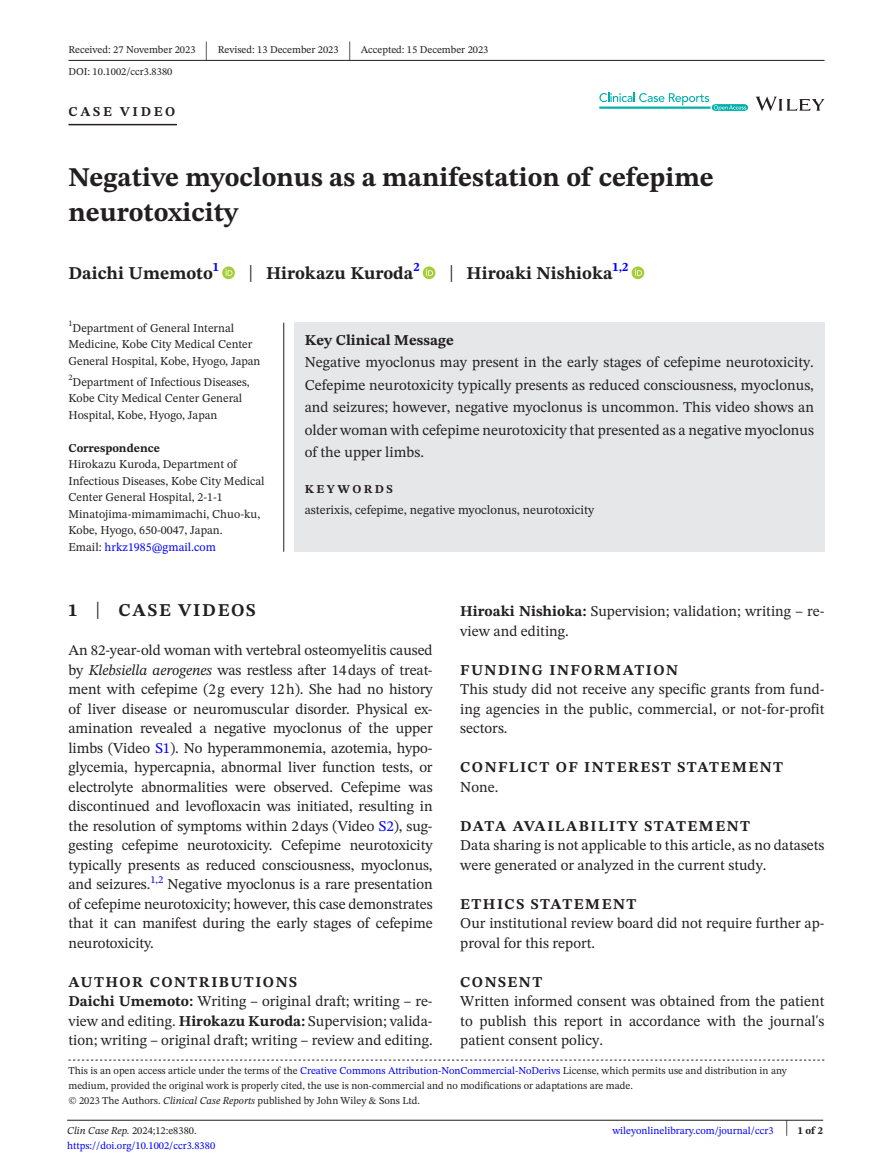
<style>
.page{position:relative;width:893px;height:1174px;background:#fff}
.page>*{position:absolute;margin:0;border:0;box-sizing:border-box;transform-origin:0 0}
.t1{font:700 27px/34.5px "STIX Two Text";color:#231f20}
.t2{font:25.65px "STIX Two Text";color:#231f20;scale:.49 1}
.t3{font:700 18px "STIX Two Text";color:#231f20}
.t4{font:700 18px "STIX Two Text";letter-spacing:.1em;color:#231f20}
.t5{font:15px/19.5px "STIX Two Text";color:#231f20;text-align:justify}
.t6{font:700 15px "STIX Two Text";letter-spacing:.1em;color:#231f20}
.t7{font:700 15px "STIX Two Text";color:#231f20}
.t8{font:700 13.5px "STIX Two Text";letter-spacing:.2em;color:#231f20}
.t9{font:12.75px "STIX Two Text";color:#231f20}
.t10{font:12px/16.5px "STIX Two Text";color:#231f20}
.t11{font:700 12px "STIX Two Text";color:#231f20}
.t12{font:700 12px "STIX Two Text";letter-spacing:.2em;color:#231f20}
.t13{font:10.5px/15px "STIX Two Text";color:#231f20}
.t14{font:10.5px "STIX Two Text";color:#00f}
.t15{font:700 10.5px "STIX Two Text";color:#231f20}
.s1{font-weight:400;font-size:23.4px}
.s2{color:#00f}
.s3{font-weight:400;font-size:23.7px}
.s4{font-style:italic}
.s5{font-weight:700}
.s6{font-weight:400;font-size:22.2px}
</style>
<div class="page">
<hr style="left:67px;top:1119px;width:756px;height:1px;background:#231f20">
<svg style="left:756px;top:97px;width:68px;height:14px"></svg>
<svg style="left:599px;top:93px;width:149px;height:18px"></svg>
<hr style="left:68px;top:60px;width:756px;height:1px;background:#231f20">
<hr style="left:68px;top:124px;width:109px;height:1px;background:#231f20">
<svg style="left:222px;top:266px;width:13px;height:13px"></svg>
<svg style="left:226px;top:269px;width:6px;height:7px"></svg>
<div style="left:423px;top:266px;width:12px;height:13px;background:#a5cd39;border-radius:50%"></div>
<svg style="left:426px;top:269px;width:7px;height:7px"></svg>
<div style="left:632px;top:266px;width:12px;height:13px;background:#a5cd39;border-radius:50%"></div>
<svg style="left:635px;top:269px;width:7px;height:7px"></svg>
<svg style="left:68px;top:1059px;width:756px;height:1px"></svg>
<div style="left:294px;top:323px;width:530px;height:229px;background:#e6e7e9"></div>
<hr style="left:283px;top:323px;width:1px;height:229px;background:#231f20">
<p class="t13" style="left:68px;top:42px;width:129px">Received: 27 November 2023</p>
<h2 class="t2" style="left:205px;top:32px;width:8px">|</h2>
<p class="t13" style="left:218px;top:42px;width:122px">Revised: 13 December 2023</p>
<h2 class="t2" style="left:348px;top:32px;width:8px">|</h2>
<p class="t13" style="left:361px;top:42px;width:129px">Accepted: 15 December 2023</p>
<p class="t13" style="left:68px;top:64px;width:105px">DOI: 10.1002/ccr3.8380</p>
<p class="t8" style="left:68px;top:101px;width:108px">CASE VIDEO</p>
<h1 class="t1" style="left:68px;top:161px;width:647px">Negative myoclonus as a manifestation of cefepime neurotoxicity</h1>
<p class="t3" style="left:68px;top:260px;width:152px">Daichi Umemoto<sup>1</sup></p>
<p class="t3" style="left:249px;top:260px;width:173px"><span class="s1">|</span> Hirokazu Kuroda<sup>2</sup></p>
<p class="t3" style="left:449px;top:260px;width:181px"><span class="s1">|</span> Hiroaki Nishioka<sup>1,2</sup></p>
<p class="t10" style="left:68px;top:319px;width:194px"><sup>1</sup>Department of General Internal<br>Medicine, Kobe City Medical Center<br>General Hospital, Kobe, Hyogo, Japan</p>
<p class="t10" style="left:68px;top:373px;width:183px"><sup>2</sup>Department of Infectious Diseases,<br>Kobe City Medical Center General<br>Hospital, Kobe, Hyogo, Japan</p>
<p class="t11" style="left:68px;top:439px;width:93px">Correspondence</p>
<p class="t10" style="left:68px;top:456px;width:198px">Hirokazu Kuroda, Department of Infectious Diseases, Kobe City Medical Center General Hospital, 2-1-1<br>Minatojima-mimamimachi, Chuo-ku, Kobe, Hyogo, 650-0047, Japan.<br>Email: <span class="s2">hrkz1985@gmail.com</span></p>
<p class="t7" style="left:305px;top:329px;width:150px">Key Clinical Message</p>
<p class="t5" style="left:305px;top:351px;width:511px;line-height:22.5px">Negative myoclonus may present in the early stages of cefepime neurotoxicity.<br>Cefepime neurotoxicity typically presents as reduced consciousness, myoclonus, and seizures; however, negative myoclonus is uncommon. This video shows an older woman with cefepime neurotoxicity that presented as a negative myoclonus of the upper limbs.</p>
<p class="t12" style="left:305px;top:480px;width:90px">KEYWORDS</p>
<p class="t9" style="left:305px;top:501px;width:291px">asterixis, cefepime, negative myoclonus, neurotoxicity</p>
<p class="t4" style="left:68px;top:597px;width:189px">1 <span class="s3">|</span> CASE VIDEOS</p>
<p class="t5" style="left:68px;top:640px;width:366px">An 82-year-old woman with vertebral osteomyelitis caused by <span class="s4">Klebsiella aerogenes</span> was restless after 14days of treat&shy;ment with cefepime (2g every 12h). She had no history of liver disease or neuromuscular disorder. Physical ex&shy;amination revealed a negative myoclonus of the upper limbs (Video <span class="s2">S1</span>). No hyperammonemia, azotemia, hypo&shy;glycemia, hypercapnia, abnormal liver function tests, or electrolyte abnormalities were observed. Cefepime was discontinued and levofloxacin was initiated, resulting in the resolution of symptoms within 2days (Video <span class="s2">S2</span>), sug&shy;gesting cefepime neurotoxicity. Cefepime neurotoxicity typically presents as reduced consciousness, myoclonus, and seizures.</p>
<p class="t14" style="left:150px;top:871px;width:14px">1,2</p>
<p class="t5" style="left:68px;top:874px;width:366px;text-indent:99px">Negative myoclonus is a rare presentation of cefepime neurotoxicity; however, this case demonstrates that it can manifest during the early stages of cefepime neurotoxicity.</p>
<p class="t5" style="left:68px;top:972px;width:366px;text-align:left"><span class="s5">AUTHOR CONTRIBUTIONS<br>Daichi Umemoto:</span> Writing – original draft; writing – re&shy;view and editing. <span class="s5">Hirokazu Kuroda:</span> Supervision; valida&shy;tion; writing – original draft; writing – review and editing.</p>
<p class="t5" style="left:460px;top:601px;width:366px"><span class="s5">Hiroaki Nishioka:</span> Supervision; validation; writing – re&shy;view and editing.</p>
<p class="t6" style="left:460px;top:659px;width:219px">FUNDING INFORMATION</p>
<p class="t5" style="left:460px;top:679px;width:366px">This study did not receive any specific grants from fund&shy;ing agencies in the public, commercial, or not-for-profit sectors.</p>
<p class="t6" style="left:460px;top:756px;width:324px">CONFLICT OF INTEREST STATEMENT</p>
<p class="t5" style="left:460px;top:777px;width:40px">None.</p>
<p class="t6" style="left:460px;top:815px;width:291px">DATA AVAILABILITY STATEMENT</p>
<p class="t5" style="left:460px;top:835px;width:366px">Data sharing is not applicable to this article, as no datasets were generated or analyzed in the current study.</p>
<p class="t6" style="left:460px;top:893px;width:178px">ETHICS STATEMENT</p>
<p class="t5" style="left:460px;top:913px;width:366px">Our institutional review board did not require further ap&shy;proval for this report.</p>
<p class="t6" style="left:460px;top:971px;width:83px">CONSENT</p>
<p class="t5" style="left:460px;top:991px;width:366px">Written informed consent was obtained from the patient to publish this report in accordance with the journal's patient consent policy.</p>
<p class="t13" style="left:68px;top:1063px;width:720px">This is an open access article under the terms of the <span class="s2">Creative Commons Attribution-NonCommercial-NoDerivs</span> License, which permits use and distribution in any medium, provided the original work is properly cited, the use is non-commercial and no modifications or adaptations are made.<br>© 2023 The Authors. <span class="s4">Clinical Case Reports</span> published by John Wiley &amp; Sons Ltd.</p>
<p class="t13" style="left:67px;top:1123px;width:131px"><span class="s4">Clin Case Rep.</span> 2024;12:e8380.</p>
<p class="t15" style="left:785px;top:1123px;width:39px"><span class="s6">|</span> 1 of 2</p>
<p class="t14" style="left:67px;top:1138px;width:150px">https://doi.org/10.1002/ccr3.8380</p>
<p class="t14" style="left:612px;top:1123px;width:163px">wileyonlinelibrary.com/journal/ccr3</p>
</div>
